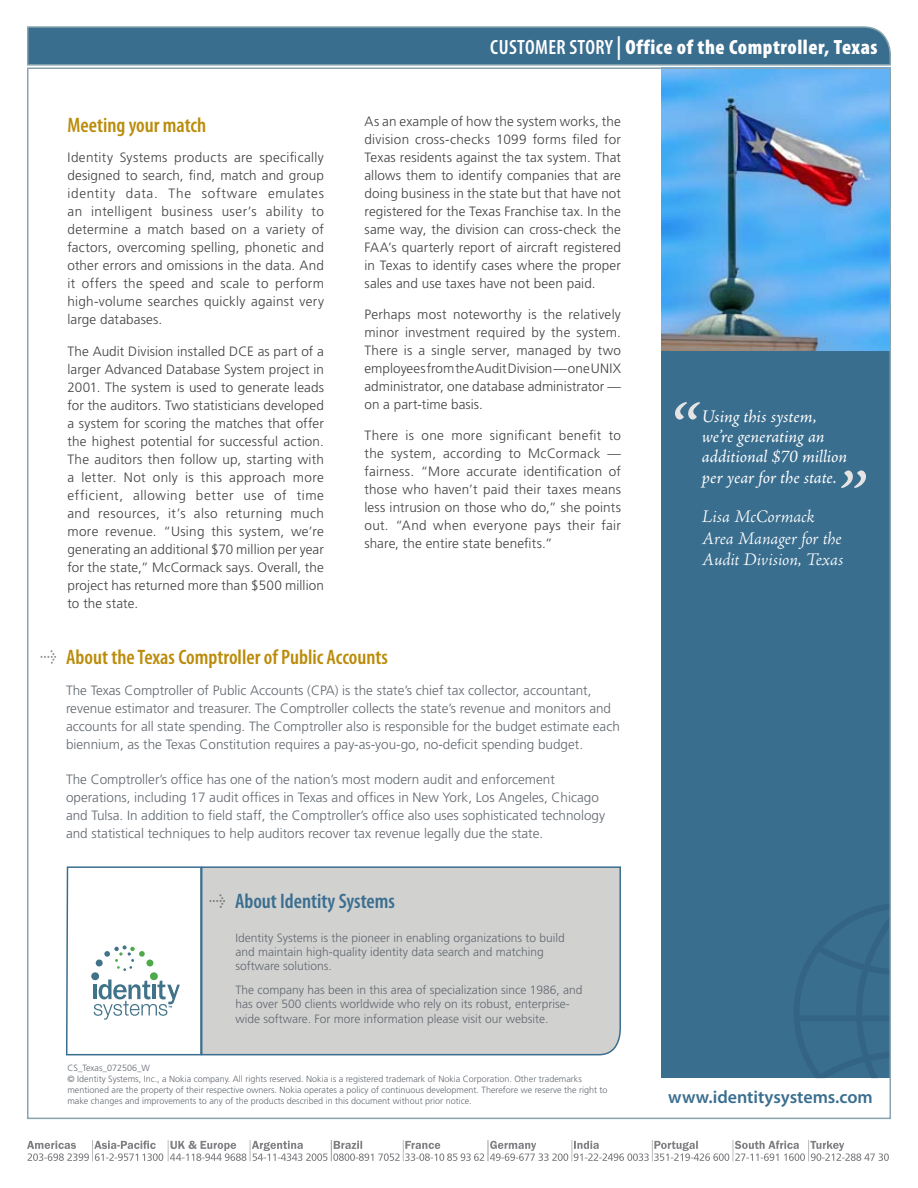
<style>
.page{position:relative;width:918px;height:1188px;background:#fff}
.page>*{position:absolute;margin:0;border:0;box-sizing:border-box;transform-origin:0 0}
.t1{font:600 condensed 21px "Myriad Pro";color:#bb8c0a}
.t2{font:600 condensed 21px "Myriad Pro";color:#3a6e8f}
.t3{font:900 condensed 20.7px "Myriad Pro";letter-spacing:.025em;color:#fff}
.t4{font:italic 18px/20.2px "Adobe Jenson Pro";letter-spacing:-.005em;color:#fff}
.t5{font:italic 300 18px/21.6px "Adobe Jenson Pro";letter-spacing:-.005em;color:#fff}
.t6{font:600 18px "Myriad Pro";color:#3a6e8f}
.t7{font:300 13.5px/18px "Frutiger";letter-spacing:.01em;color:#414142;text-align:justify}
.t8{font:300 13.5px/18px "Frutiger";color:#61686f}
.t9{font:300 12px/14.4px "Frutiger";color:#61686f}
.t10{font:300 9px/10.8px "Frutiger";color:#61686f}
.s1{font-weight:600}
.s2{font-weight:600;font-size:23.7px}
</style>
<div class="page">
<img style="left:662px;top:71px;width:226px;height:280px">
<div style="left:662px;top:351px;width:228px;height:727px;background:#3a6e8f"></div>
<svg style="left:794px;top:904px;width:94px;height:175px"></svg>
<svg style="left:27px;top:26px;width:864px;height:40px;background:#447593"></svg>
<div style="left:202px;top:866px;width:419px;height:190px;background:#d1d1d0"></div>
<svg style="left:209px;top:894px;width:16px;height:14px"></svg>
<svg style="left:841px;top:470px;width:25px;height:18px"></svg>
<svg style="left:675px;top:402px;width:25px;height:18px"></svg>
<svg style="left:66px;top:866px;width:136px;height:190px"></svg>
<svg style="left:27px;top:1140px;width:862px;height:21px"></svg>
<svg style="left:40px;top:650px;width:16px;height:14px"></svg>
<h1 class="t1" style="left:68px;top:112px;width:140px">Meeting your match</h1>
<p class="t7" style="left:68px;top:149px;width:258px">Identity Systems products are specifically designed to search, find, match and group identity data. The software emulates an intelligent business user’s ability to determine a match based on a variety of factors, overcoming spelling, phonetic and other errors and omissions in the data. And it offers the speed and scale to perform high-volume searches quickly against very large databases.</p>
<p class="t7" style="left:68px;top:342px;width:258px">The Audit Division installed DCE as part of a larger Advanced Database System project in 2001. The system is used to generate leads for the auditors. Two statisticians developed a system for scoring the matches that offer the highest potential for successful action.<br>The auditors then follow up, starting with a letter. Not only is this approach more efficient, allowing better use of time and resources, it’s also returning much more revenue. “Using this system, we’re generating an additional $70 million per year for the state,” McCormack says. Overall, the project has returned more than $500 million to the state.</p>
<h2 class="t3" style="left:490px;top:34px;width:389px"><span class="s1">Customer Story</span><span class="s2">|</span> Office of the Comptroller, Texas</h2>
<p class="t7" style="left:364px;top:112px;width:258px">As an example of how the system works, the division cross-checks 1099 forms filed for Texas residents against the tax system. That allows them to identify companies that are doing business in the state but that have not registered for the Texas Franchise tax. In the same way, the division can cross-check the FAA’s quarterly report of aircraft registered in Texas to identify cases where the proper sales and use taxes have not been paid.</p>
<p class="t7" style="left:364px;top:306px;width:258px">Perhaps most noteworthy is the relatively minor investment required by the system.<br>There is a single server, managed by two employees from the Audit Division — one UNIX administrator, one database administrator — on a part-time basis.</p>
<p class="t7" style="left:364px;top:427px;width:258px">There is one more significant benefit to the system, according to McCormack — fairness. “More accurate identification of those who haven’t paid their taxes means less intrusion on those who do,” she points out. “And when everyone pays their fair share, the entire state benefits.”</p>
<h3 class="t4" style="left:702px;top:407px;width:147px">Using this system, we’re generating an additional $70 million per year for the state.</h3>
<h3 class="t5" style="left:702px;top:507px;width:143px">Lisa McCormack<br>Area Manager for the<br>Audit Division, Texas</h3>
<h1 class="t1" style="left:66px;top:644px;width:323px">About the Texas Comptroller of Public Accounts</h1>
<p class="t8" style="left:66px;top:682px;width:555px">The Texas Comptroller of Public Accounts (CPA) is the state’s chief tax collector, accountant, revenue estimator and treasurer. The Comptroller collects the state’s revenue and monitors and accounts for all state spending. The Comptroller also is responsible for the budget estimate each biennium, as the Texas Constitution requires a pay-as-you-go, no-deficit spending budget.</p>
<p class="t8" style="left:66px;top:771px;width:541px">The Comptroller’s office has one of the nation’s most modern audit and enforcement operations, including 17 audit offices in Texas and offices in New York, Los Angeles, Chicago and Tulsa. In addition to field staff, the Comptroller’s office also uses sophisticated technology and statistical techniques to help auditors recover tax revenue legally due the state.</p>
<h1 class="t2" style="left:235px;top:888px;width:162px">About Identity Systems</h1>
<p class="t9" style="left:235px;top:930px;width:331px">Identity Systems is the pioneer in enabling organizations to build and maintain high-quality identity data search and matching software solutions.</p>
<p class="t9" style="left:235px;top:983px;width:349px">The company has been in this area of specialization since 1986, and has over 500 clients worldwide who rely on its robust, enterprise&shy;wide software. For more information please visit our website.</p>
<p class="t10" style="left:68px;top:1063px;width:542px">CS_Texas_072506_W<br>© Identity Systems, Inc., a Nokia company. All rights reserved. Nokia is a registered trademark of Nokia Corporation. Other trademarks mentioned are the property of their respective owners. Nokia operates a policy of continuous development. Therefore we reserve the right to make changes and improvements to any of the products described in this document without prior notice.</p>
<h3 class="t6" style="left:668px;top:1087px;width:206px">www.identitysystems.com</h3>
</div>
